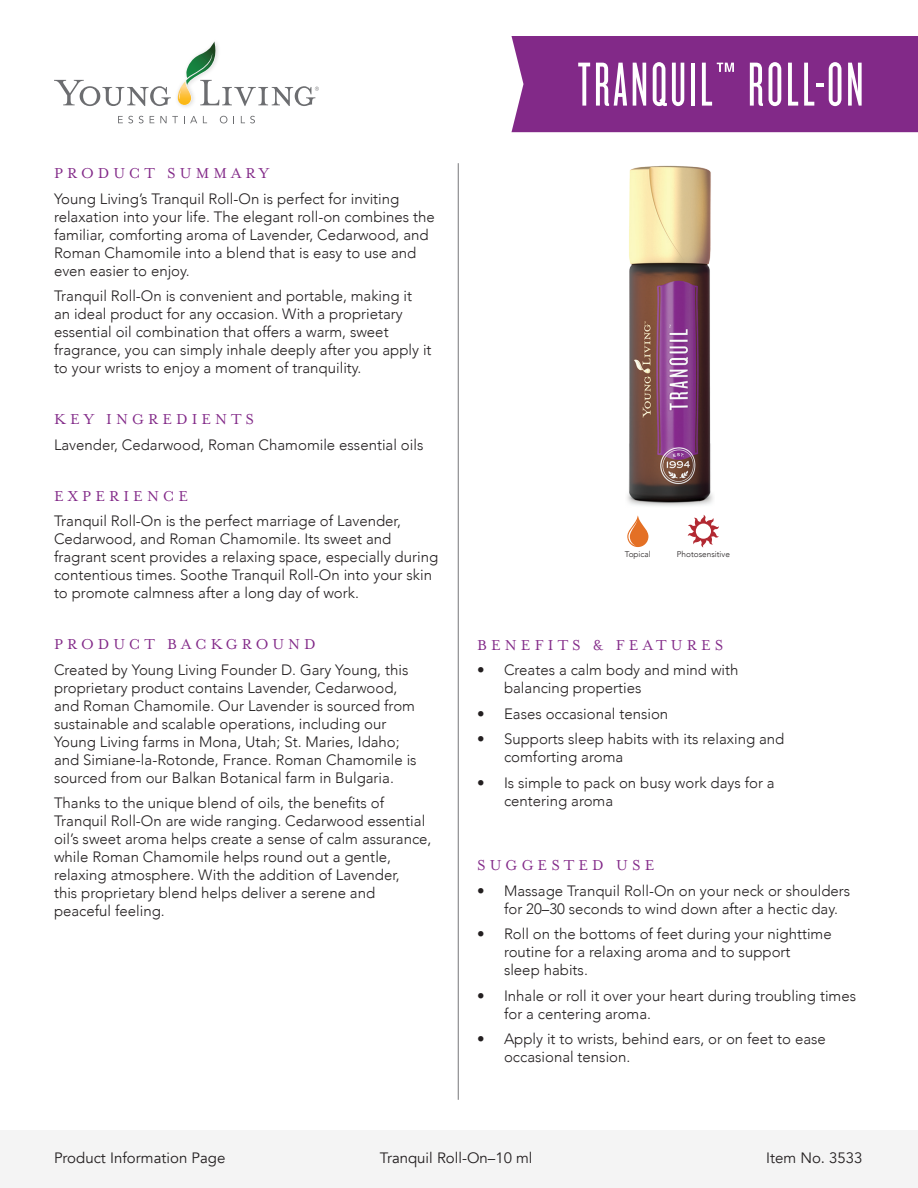
<style>
.page{position:relative;width:918px;height:1188px;background:#fff}
.page>*{position:absolute;margin:0;border:0;box-sizing:border-box;transform-origin:0 0}
.t1{font:64.5px "Knockout 26 Junior Flywght";letter-spacing:.05em;color:#fff}
.t2{font:16.5px "Mrs Eaves OT";letter-spacing:.25em;color:#822988}
.t3{font:300 15px/18px "Avenir";color:#231f20}
.t4{font:15px "Avenir";color:#231f20}
.t5{font:300 8.25px "Avenir";color:#231f20}
</style>
<div class="page">
<img style="left:177px;top:94px;width:11px;height:13px">
<svg style="left:54px;top:80px;width:117px;height:26px"></svg>
<svg style="left:178px;top:41px;width:141px;height:65px"></svg>
<svg style="left:118px;top:116px;width:15px;height:7px"></svg>
<svg style="left:139px;top:116px;width:5px;height:7px"></svg>
<svg style="left:150px;top:116px;width:4px;height:7px"></svg>
<svg style="left:160px;top:116px;width:18px;height:7px"></svg>
<svg style="left:184px;top:116px;width:13px;height:7px"></svg>
<svg style="left:220px;top:116px;width:7px;height:7px"></svg>
<svg style="left:241px;top:116px;width:14px;height:7px"></svg>
<div style="left:0;top:1130px;width:918px;height:58px;background:#f4f4f4"></div>
<hr style="left:458px;top:163px;width:1px;height:937px;background:#777779">
<div style="left:512px;top:36px;width:406px;height:96px;background:#822988"></div>
<img style="left:627px;top:165px;width:86px;height:350px">
<svg style="left:627px;top:515px;width:21px;height:32px"></svg>
<svg style="left:688px;top:515px;width:31px;height:33px"></svg>
<p class="t2" style="left:54px;top:164px;width:217px">PRODUCT SUMMARY</p>
<p class="t3" style="left:54px;top:190px;width:382px">Young Living’s Tranquil Roll-On is perfect for inviting relaxation into your life. The elegant roll-on combines the familiar, comforting aroma of Lavender, Cedarwood, and Roman Chamomile into a blend that is easy to use and even easier to enjoy.</p>
<p class="t3" style="left:54px;top:287px;width:379px">Tranquil Roll-On is convenient and portable, making it an ideal product for any occasion. With a proprietary essential oil combination that offers a warm, sweet fragrance, you can simply inhale deeply after you apply it to your wrists to enjoy a moment of tranquility.</p>
<p class="t2" style="left:54px;top:410px;width:202px">KEY INGREDIENTS</p>
<p class="t3" style="left:54px;top:436px;width:371px">Lavender, Cedarwood, Roman Chamomile essential oils</p>
<p class="t2" style="left:54px;top:487px;width:136px">EXPERIENCE</p>
<p class="t3" style="left:54px;top:512px;width:386px">Tranquil Roll-On is the perfect marriage of Lavender, Cedarwood, and Roman Chamomile. Its sweet and fragrant scent provides a relaxing space, especially during contentious times. Soothe Tranquil Roll-On into your skin to promote calmness after a long day of work.</p>
<p class="t2" style="left:54px;top:635px;width:263px">PRODUCT BACKGROUND</p>
<p class="t3" style="left:54px;top:661px;width:364px">Created by Young Living Founder D. Gary Young, this proprietary product contains Lavender, Cedarwood, and Roman Chamomile. Our Lavender is sourced from sustainable and scalable operations, including our Young Living farms in Mona, Utah; St. Maries, Idaho; and Simiane-la-Rotonde, France. Roman Chamomile is sourced from our Balkan Botanical farm in Bulgaria.</p>
<p class="t3" style="left:54px;top:794px;width:379px">Thanks to the unique blend of oils, the benefits of Tranquil Roll-On are wide ranging. Cedarwood essential oil’s sweet aroma helps create a sense of calm assurance, while Roman Chamomile helps round out a gentle, relaxing atmosphere. With the addition of Lavender,<br>this proprietary blend helps deliver a serene and peaceful feeling.</p>
<p class="t1" style="left:578px;top:49px;width:287px">TRANQUIL™ ROLL-ON</p>
<p class="t5" style="left:625px;top:550px;width:27px">Topical</p>
<p class="t5" style="left:677px;top:550px;width:55px">Photosensitive</p>
<p class="t2" style="left:477px;top:636px;width:248px">BENEFITS &amp; FEATURES</p>
<p class="t3" style="left:504px;top:661px;width:236px;text-indent:-27px">• Creates a calm body and mind with balancing properties</p>
<p class="t3" style="left:477px;top:705px;width:193px">• Eases occasional tension</p>
<p class="t3" style="left:504px;top:730px;width:282px;text-indent:-27px">• Supports sleep habits with its relaxing and comforting aroma</p>
<p class="t3" style="left:504px;top:774px;width:272px;text-indent:-27px">• Is simple to pack on busy work days for a centering aroma</p>
<p class="t2" style="left:477px;top:857px;width:179px">SUGGESTED USE</p>
<p class="t3" style="left:504px;top:882px;width:348px;text-indent:-27px">• Massage Tranquil Roll-On on your neck or shoulders for 20–30 seconds to wind down after a hectic day.</p>
<p class="t3" style="left:504px;top:925px;width:329px;text-indent:-27px">• Roll on the bottoms of feet during your nighttime routine for a relaxing aroma and to support<br>sleep habits.</p>
<p class="t3" style="left:504px;top:987px;width:354px;text-indent:-27px">• Inhale or roll it over your heart during troubling times for a centering aroma.</p>
<p class="t3" style="left:504px;top:1030px;width:323px;text-indent:-27px">• Apply it to wrists, behind ears, or on feet to ease occasional tension.</p>
<p class="t4" style="left:54px;top:1148px;width:173px">Product Information Page</p>
<p class="t4" style="left:380px;top:1148px;width:154px">Tranquil Roll-On–10 ml</p>
<p class="t4" style="left:766px;top:1148px;width:98px">Item No. 3533</p>
</div>
